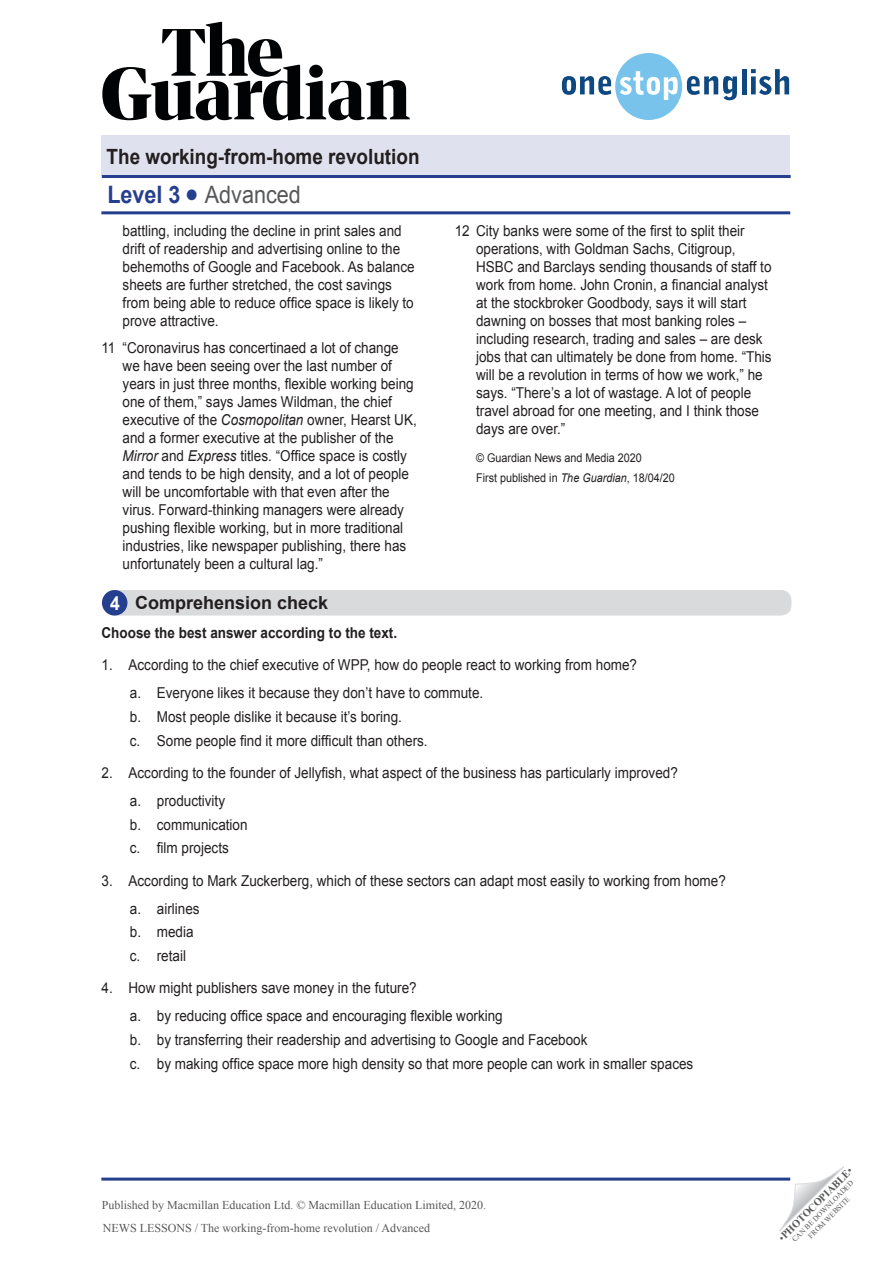
<style>
.page{position:relative;width:893px;height:1263px;background:#fff}
.page>*{position:absolute;margin:0;border:0;box-sizing:border-box;transform-origin:0 0}
.t1{font:24px "Arial";color:#57585a;scale:.9 1}
.t2{font:700 21px "Arial";color:#231f20;scale:.9 1}
.key_exercise_titles{font:700 19.5px "Arial";color:#fff;scale:.9 1}
.t3{font:700 18px "Arial";color:#231f20}
.body_text{font:15px/18px "Arial";color:#231f20;scale:.9 1}
.body_text-2{font:700 15px "Arial";color:#231f20;scale:.9 1}
.t4{font:12px "Times New Roman";color:#57585a}
.Story_text_title{font:12px "Arial";color:#231f20;scale:.9 1}
.t5{font:700 10.5px "Times New Roman";color:#57585a}
.t6{font:7.5px/9px "Times New Roman";color:#57585a;text-align:center}
.s1{font-weight:700;color:#253f8e}
.s2{color:#253f8e}
.s3{font-style:italic}
.s4{font-weight:400}
</style>
<div class="page">
<div style="left:101px;top:135px;width:689px;height:40px;background:#e0e1ee"></div>
<svg style="left:779px;top:1167px;width:65px;height:64px"></svg>
<hr style="left:102px;top:175px;width:689px;height:3px;background:#253f8e">
<hr style="left:101px;top:211px;width:689px;height:3px;background:#253f8e">
<hr style="left:101px;top:1177px;width:689px;height:3px;background:#253f8e">
<svg style="left:562px;top:53px;width:175px;height:67px"></svg>
<hr style="left:742px;top:69px;width:4px;height:25px;background:#0e4880">
<svg style="left:751px;top:69px;width:38px;height:26px"></svg>
<svg style="left:102px;top:22px;width:308px;height:98px"></svg>
<div style="left:103px;top:590px;width:688px;height:25px;background:#d9dadc;border-radius:10px"></div>
<div style="left:102px;top:590px;width:25px;height:25px;background:#253f8e;border-radius:50%"></div>
<h2 class="t2" style="left:107px;top:142px;width:349px">The working-from-home revolution</h2>
<h1 class="t1" style="left:107px;top:178px;width:216px"><span class="s1">Level 3</span> <span class="s2">●</span> Advanced</h1>
<p class="body_text" style="left:123px;top:222px;width:326px">battling, including the decline in print sales and drift of readership and advertising online to the behemoths of Google and Facebook. As balance sheets are further stretched, the cost savings from being able to reduce office space is likely to prove attractive.</p>
<p class="body_text" style="left:123px;top:339px;width:328px;text-indent:-21px">11 “Coronavirus has concertinaed a lot of change we have been seeing over the last number of years in just three months, flexible working being one of them,” says James Wildman, the chief executive of the <span class="s3">Cosmopolitan</span> owner, Hearst UK, and a former executive at the publisher of the <span class="s3">Mirror</span> and <span class="s3">Express</span> titles. “Office space is costly and tends to be high density, and a lot of people will be uncomfortable with that even after the virus. Forward-thinking managers were already pushing flexible working, but in more traditional industries, like newspaper publishing, there has unfortunately been a cultural lag.”</p>
<p class="key_exercise_titles" style="left:110px;top:590px;width:12px">4</p>
<p class="t3" style="left:135px;top:591px;width:195px">Comprehension check</p>
<p class="body_text" style="left:476px;top:222px;width:330px;text-indent:-21px">12 City banks were some of the first to split their operations, with Goldman Sachs, Citigroup, HSBC and Barclays sending thousands of staff to work from home. John Cronin, a financial analyst at the stockbroker Goodbody, says it will start dawning on bosses that most banking roles – including research, trading and sales – are desk jobs that can ultimately be done from home. “This will be a revolution in terms of how we work,” he says. “There’s a lot of wastage. A lot of people travel abroad for one meeting, and I think those days are over.”</p>
<p class="Story_text_title" style="left:476px;top:450px;width:186px">© Guardian News and Media 2020</p>
<p class="Story_text_title" style="left:476px;top:470px;width:222px">First published in <span class="s3">The Guardian</span>, 18/04/20</p>
<p class="body_text-2" style="left:102px;top:623px;width:330px">Choose the best answer according to the text.</p>
<p class="body_text" style="left:102px;top:656px;width:597px">1. According to the chief executive of WPP, how do people react to working from home?</p>
<p class="body_text" style="left:130px;top:684px;width:394px">a. Everyone likes it because they don’t have to commute.</p>
<p class="body_text" style="left:130px;top:708px;width:304px">b. Most people dislike it because it’s boring.</p>
<p class="body_text" style="left:130px;top:731px;width:332px">c. Some people find it more difficult than others.</p>
<p class="body_text" style="left:102px;top:764px;width:642px">2. According to the founder of Jellyfish, what aspect of the business has particularly improved?</p>
<p class="body_text" style="left:130px;top:792px;width:107px">a. productivity</p>
<p class="body_text" style="left:130px;top:815px;width:132px">b. communication</p>
<p class="body_text" style="left:130px;top:839px;width:112px">c. film projects</p>
<p class="body_text" style="left:102px;top:871px;width:695px">3. According to Mark Zuckerberg, which of these sectors can adapt most easily to working from home?</p>
<p class="body_text" style="left:130px;top:899px;width:79px">a. airlines</p>
<p class="body_text" style="left:130px;top:923px;width:72px">b. media</p>
<p class="body_text" style="left:130px;top:947px;width:64px">c. retail</p>
<p class="body_text" style="left:102px;top:979px;width:352px">4. How might publishers save money in the future?</p>
<p class="body_text" style="left:130px;top:1007px;width:416px">a. by reducing office space and encouraging flexible working</p>
<p class="body_text" style="left:130px;top:1031px;width:510px">b. by transferring their readership and advertising to Google and Facebook</p>
<p class="body_text" style="left:130px;top:1055px;width:628px">c. by making office space more high density so that more people can work in smaller spaces</p>
<p class="t4" style="left:102px;top:1197px;width:386px">Published by Macmillan Education Ltd. © Macmillan Education Limited, 2020.</p>
<p class="t4" style="left:103px;top:1220px;width:329px">NEWS LESSONS / The working-from-home revolution / Advanced</p>
<p class="t5" style="left:775px;top:1234px;width:101px;rotate:-45deg"><span class="s4">•</span>PHOTOCOPIABLE<span class="s4">•</span></p>
<p class="t6" style="left:790px;top:1237px;width:85px;rotate:-45deg">CAN BE DOWNLOADED<br>FROM WEBSITE</p>
</div>
